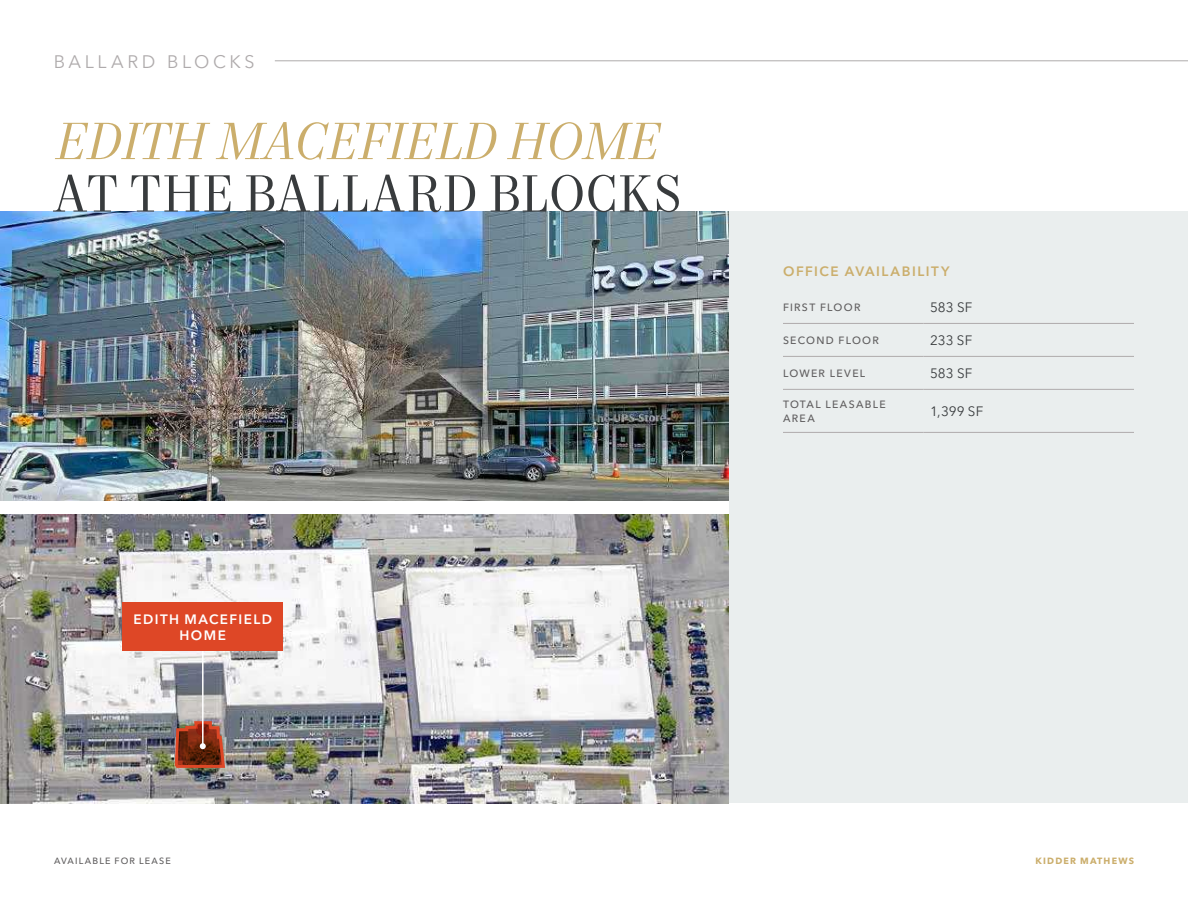
<style>
.page{position:relative;width:1188px;height:918px;background:#fff}
.page>*{position:absolute;margin:0;border:0;box-sizing:border-box;transform-origin:0 0}
.t1{font:italic 52.5px "Mort Modern 08";letter-spacing:-.02em;color:#cbae6c}
.t2{font:52.5px "Mort Modern 08";color:#383b3d}
.t3{font:18px "Avenir Next LT Pro";letter-spacing:.2em;color:#afabac}
.t4{font:13.5px "Avenir Next LT Pro";letter-spacing:.01em;color:#383b3d}
.t5{font:600 13.5px "Avenir Next LT Pro";letter-spacing:.115em;color:#cbae6c}
.t6{font:600 13.5px/16.5px "Avenir Next LT Pro";letter-spacing:.105em;color:#fff;text-align:center}
.t7{font:500 10.5px/13.5px "Avenir Next LT Pro";letter-spacing:.125em;color:#5f5d5e}
.t8{font:500 9px "Avenir Next LT Pro";letter-spacing:.13em;color:#5f5d5e}
.t9{font:700 9px "Avenir Next LT Pro";letter-spacing:.13em;color:#cbae6c}
</style>
<div class="page">
<div style="left:729px;top:212px;width:459px;height:591px;background:#eaeeee"></div>
<img style="left:0;top:212px;width:729px;height:289px">
<img style="left:0;top:514px;width:729px;height:289px">
<hr style="left:783px;top:323px;width:140px;height:1px;background:#afabac">
<hr style="left:923px;top:323px;width:211px;height:1px;background:#afabac">
<hr style="left:783px;top:356px;width:140px;height:1px;background:#afabac">
<hr style="left:923px;top:356px;width:211px;height:1px;background:#afabac">
<hr style="left:783px;top:389px;width:140px;height:1px;background:#afabac">
<hr style="left:923px;top:389px;width:211px;height:1px;background:#afabac">
<hr style="left:783px;top:432px;width:140px;height:1px;background:#afabac">
<hr style="left:923px;top:432px;width:211px;height:1px;background:#afabac">
<hr style="left:202px;top:648px;width:2px;height:98px;background:#fff">
<svg style="left:173px;top:720px;width:54px;height:49px;background:#8c4834"></svg>
<div style="left:123px;top:603px;width:160px;height:48px;background:#de4726"></div>
<hr style="left:275px;top:61px;width:913px;height:1px;background:#afabac">
<h2 class="t3" style="left:54px;top:51px;width:202px">BALLARD BLOCKS</h2>
<h1 class="t1" style="left:54px;top:110px;width:606px">EDITH MACEFIELD HOME</h1>
<h1 class="t2" style="left:54px;top:162px;width:630px">AT THE BALLARD BLOCKS</h1>
<p class="t6" style="left:133px;top:611px;width:140px">EDITH MACEFIELD<br>HOME</p>
<p class="t5" style="left:783px;top:263px;width:168px">OFFICE AVAILABILITY</p>
<p class="t7" style="left:783px;top:300px;width:79px">FIRST FLOOR</p>
<p class="t4" style="left:930px;top:299px;width:44px">583 SF</p>
<p class="t7" style="left:783px;top:333px;width:97px">SECOND FLOOR</p>
<p class="t4" style="left:930px;top:332px;width:44px">233 SF</p>
<p class="t7" style="left:783px;top:366px;width:84px">LOWER LEVEL</p>
<p class="t4" style="left:930px;top:365px;width:44px">583 SF</p>
<p class="t7" style="left:783px;top:398px;width:104px">TOTAL LEASABLE<br>AREA</p>
<p class="t4" style="left:930px;top:403px;width:55px">1,399 SF</p>
<p class="t8" style="left:54px;top:855px;width:118px">AVAILABLE FOR LEASE</p>
<p class="t9" style="left:1036px;top:855px;width:100px">KIDDER MATHEWS</p>
</div>
